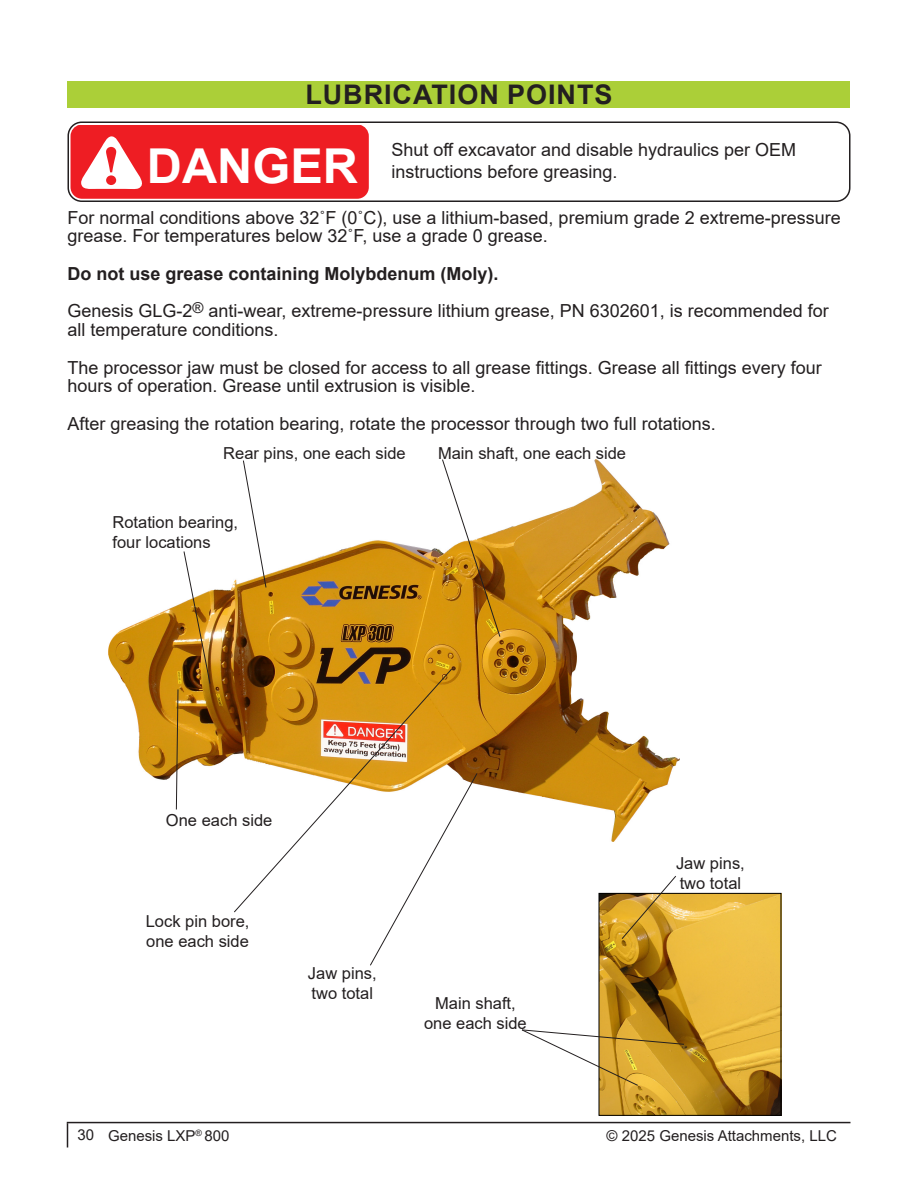
<style>
.page{position:relative;width:918px;height:1188px;background:#fff}
.page>*{position:absolute;margin:0;border:0;box-sizing:border-box;transform-origin:0 0}
.t1{font:700 48.15px "Arial";color:#fff}
.Section_Headings{font:700 27px "Arial";letter-spacing:.035em;color:#231f20}
.General_Paragraph_Style{font:18px/18.8px "Arial";color:#231f20}
.General_Paragraph_Style-2{font:700 18px "Arial";color:#231f20}
.t2{font:16.5px/19.8px "Arial";color:#231f20}
.t3{font:15px "Arial";color:#231f20}
.s1{font-family:"Georgia";font-size:52.95px;color:#ee1d23}
</style>
<div class="page">
<svg style="left:67px;top:1123px;width:1px;height:25px"></svg>
<hr style="left:67px;top:1122px;width:783px;height:1px;background:#231f20">
<img style="left:108px;top:460px;width:571px;height:382px">
<img style="left:601px;top:895px;width:178px;height:219px">
<div style="left:599px;top:893px;width:182px;height:223px;border:1px solid #000"></div>
<img style="left:176px;top:551px;width:35px;height:259px">
<svg style="left:242px;top:460px;width:25px;height:128px"></svg>
<svg style="left:233px;top:668px;width:220px;height:245px"></svg>
<svg style="left:369px;top:772px;width:109px;height:194px"></svg>
<svg style="left:442px;top:459px;width:59px;height:179px"></svg>
<svg style="left:621px;top:876px;width:56px;height:64px"></svg>
<svg style="left:521px;top:1029px;width:164px;height:57px"></svg>
<div style="left:68px;top:81px;width:782px;height:27px;background:#abcf38"></div>
<div style="left:68px;top:122px;width:783px;height:80px;border:2px solid #231f20;border-radius:14px"></div>
<svg style="left:71px;top:125px;width:298px;height:74px;background:#ef3338"></svg>
<p class="Section_Headings" style="left:305px;top:76px;width:309px">LUBRICATION POINTS</p>
<p class="t1" style="left:101px;top:135px;width:259px"><span class="s1">!</span> DANGER</p>
<p class="General_Paragraph_Style" style="left:392px;top:139px;width:406px;line-height:21.6px">Shut off excavator and disable hydraulics per OEM instructions before greasing.</p>
<p class="General_Paragraph_Style" style="left:68px;top:208px;width:775px">For normal conditions above 32˚F (0˚C), use a lithium-based, premium grade 2 extreme-pressure grease. For temperatures below 32˚F, use a grade 0 grease.</p>
<p class="General_Paragraph_Style-2" style="left:68px;top:261px;width:433px">Do not use grease containing Molybdenum (Moly).</p>
<p class="General_Paragraph_Style" style="left:68px;top:302px;width:763px">Genesis GLG-2<sup>®</sup> anti-wear, extreme-pressure lithium grease, PN 6302601, is recommended for all temperature conditions.</p>
<p class="General_Paragraph_Style" style="left:68px;top:358px;width:756px">The processor jaw must be closed for access to all grease fittings. Grease all fittings every four hours of operation. Grease until extrusion is visible.</p>
<p class="General_Paragraph_Style" style="left:68px;top:414px;width:650px">After greasing the rotation bearing, rotate the processor through two full rotations.</p>
<p class="t2" style="left:223px;top:443px;width:184px">Rear pins, one each side</p>
<p class="t2" style="left:438px;top:443px;width:190px">Main shaft, one each side</p>
<p class="t2" style="left:112px;top:512px;width:127px">Rotation bearing, four locations</p>
<p class="t2" style="left:166px;top:810px;width:108px">One each side</p>
<p class="t2" style="left:146px;top:911px;width:105px">Lock pin bore, one each side</p>
<p class="t2" style="left:308px;top:964px;width:70px">Jaw pins, two total</p>
<p class="t2" style="left:424px;top:993px;width:104px;text-align:center">Main shaft, one each side</p>
<p class="t2" style="left:676px;top:854px;width:70px">Jaw pins, two total</p>
<p class="t3" style="left:77px;top:1125px;width:154px">30 Genesis LXP<sup>®</sup> 800</p>
<p class="t3" style="left:607px;top:1125px;width:232px">© 2025 Genesis Attachments, LLC</p>
</div>
